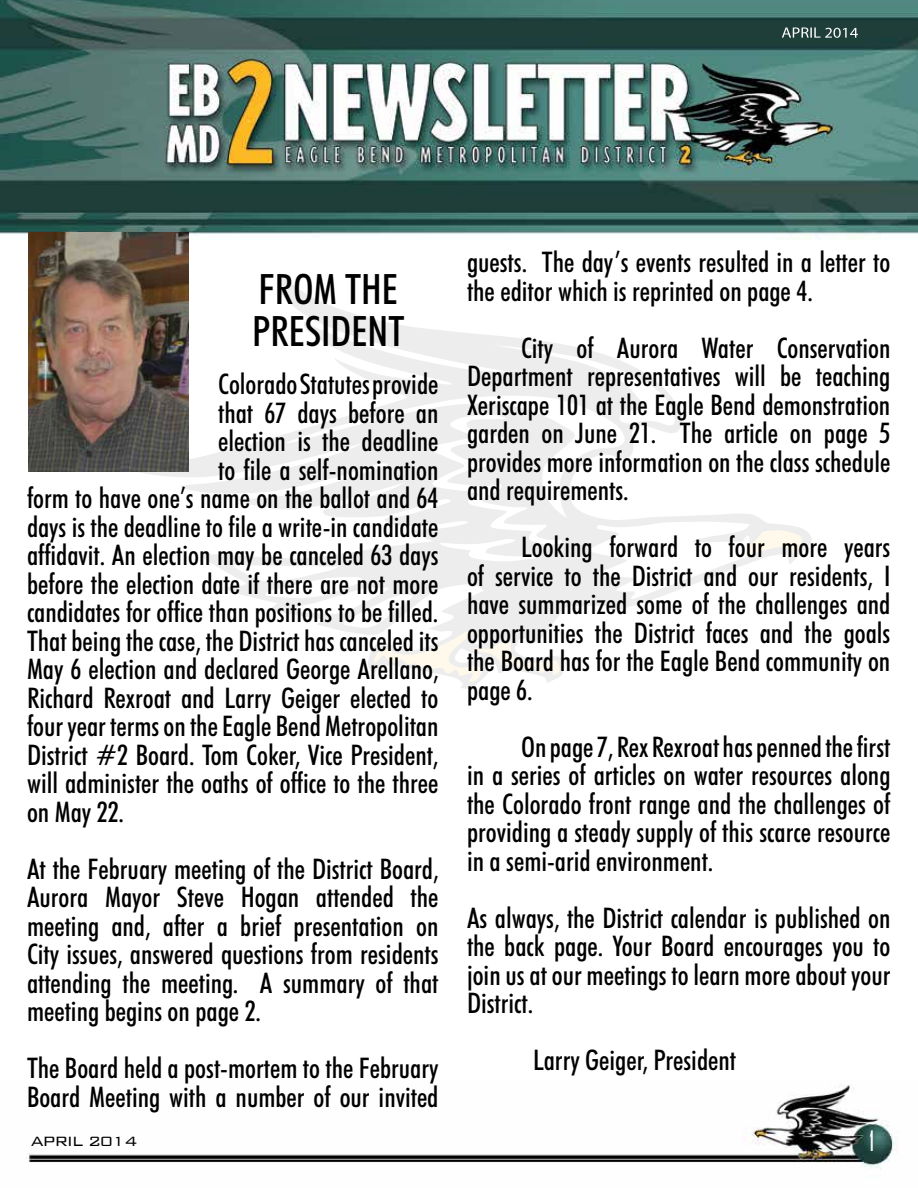
<style>
.page{position:relative;width:918px;height:1188px;background:#fff}
.page>*{position:absolute;margin:0;border:0;box-sizing:border-box;transform-origin:0 0}
.t1{font:500 condensed 42px/42px "Futura BT";color:#000}
.t2{font:500 condensed 28.5px/28.5px "Futura BT";color:#000;text-align:justify}
.t3{font:27px "Agency FB";color:#fff}
.t4{font:300 18px "Bank Gothic";letter-spacing:-.075em;color:#000}
</style>
<div class="page">
<img style="left:26px;top:1084px;width:871px;height:86px">
<img style="left:0;top:0;width:918px;height:240px">
<img style="left:782px;top:27px;width:76px;height:11px">
<svg style="left:140px;top:272px;width:671px;height:417px"></svg>
<svg style="left:229px;top:345px;width:577px;height:338px"></svg>
<img style="left:28px;top:232px;width:160px;height:240px">
<h1 class="t1" style="left:252px;top:268px;width:154px">FROM THE<br>PRESIDENT</h1>
<p class="t2" style="left:218px;top:370px;width:222px">Colorado Statutes provide</p>
<p class="t2" style="left:218px;top:398px;width:222px">that 67 days before an</p>
<p class="t2" style="left:218px;top:427px;width:222px">election is the deadline</p>
<p class="t2" style="left:218px;top:455px;width:222px">to file a self-nomination</p>
<p class="t2" style="left:27px;top:484px;width:413px">form to have one’s name on the ballot and 64</p>
<p class="t2" style="left:27px;top:512px;width:413px">days is the deadline to file a write-in candidate</p>
<p class="t2" style="left:27px;top:541px;width:413px">affidavit. An election may be canceled 63 days</p>
<p class="t2" style="left:27px;top:569px;width:413px">before the election date if there are not more</p>
<p class="t2" style="left:27px;top:598px;width:413px">candidates for office than positions to be filled.</p>
<p class="t2" style="left:27px;top:626px;width:413px">That being the case, the District has canceled its</p>
<p class="t2" style="left:27px;top:655px;width:413px">May 6 election and declared George Arellano,</p>
<p class="t2" style="left:27px;top:683px;width:413px">Richard Rexroat and Larry Geiger elected to</p>
<p class="t2" style="left:27px;top:712px;width:413px">four year terms on the Eagle Bend Metropolitan</p>
<p class="t2" style="left:27px;top:740px;width:413px">District #2 Board. Tom Coker, Vice President,</p>
<p class="t2" style="left:27px;top:769px;width:413px">will administer the oaths of office to the three</p>
<p class="t2" style="left:27px;top:797px;width:99px">on May 22.</p>
<p class="t2" style="left:27px;top:854px;width:413px">At the February meeting of the District Board, Aurora Mayor Steve Hogan attended the meeting and, after a brief presentation on City issues, answered questions from residents attending the meeting. A summary of that meeting begins on page 2.</p>
<p class="t2" style="left:27px;top:1054px;width:413px">The Board held a post-mortem to the February<br>Board Meeting with a number of our invited</p>
<p class="t4" style="left:31px;top:1127px;width:108px">APRIL 2014</p>
<p class="t2" style="left:467px;top:248px;width:425px">guests. The day’s events resulted in a letter to the editor which is reprinted on page 4.</p>
<p class="t2" style="left:467px;top:333px;width:425px;text-indent:54px">City of Aurora Water Conservation Department representatives will be teaching Xeriscape 101 at the Eagle Bend demonstration garden on June 21. The article on page 5 provides more information on the class schedule and requirements.</p>
<p class="t2" style="left:467px;top:533px;width:425px;text-indent:54px">Looking forward to four more years of service to the District and our residents, I have summarized some of the challenges and opportunities the District faces and the goals the Board has for the Eagle Bend community on page 6.</p>
<p class="t2" style="left:467px;top:732px;width:425px;text-indent:54px">On page 7, Rex Rexroat has penned the first in a series of articles on water resources along the Colorado front range and the challenges of providing a steady supply of this scarce resource in a semi-arid environment.</p>
<p class="t2" style="left:467px;top:903px;width:425px">As always, the District calendar is published on the back page. Your Board encourages you to join us at our meetings to learn more about your District.</p>
<p class="t2" style="left:533px;top:1046px;width:205px">Larry Geiger, President</p>
<p class="t3" style="left:869px;top:1125px;width:7px">1</p>
</div>
